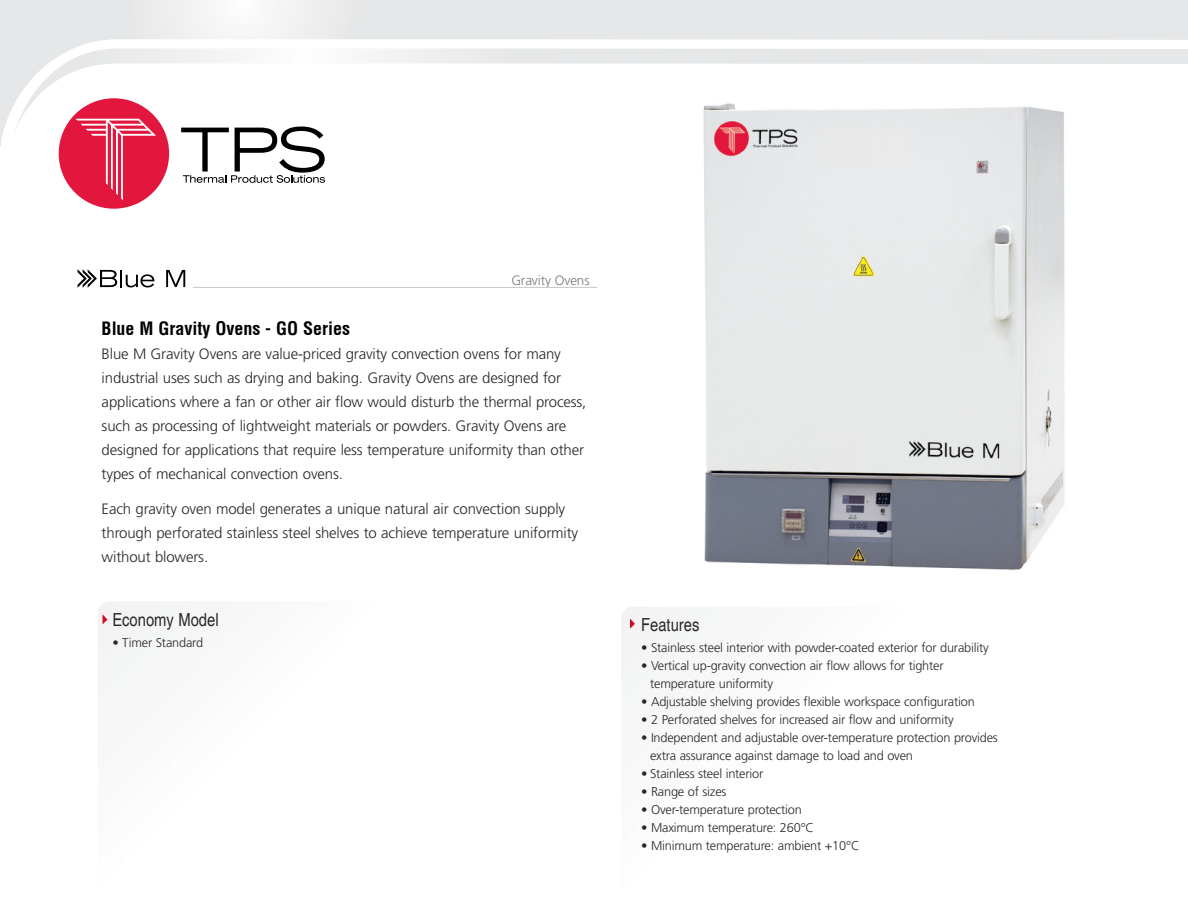
<style>
.page{position:relative;width:1188px;height:918px;background:#fff}
.page>*{position:absolute;margin:0;border:0;box-sizing:border-box;transform-origin:0 0}
.t1{font:700 condensed 18px "Helvetica";color:#000}
.t2{font:condensed 18px "Helvetica";color:#292829}
.t3{font:300 15px/24px "Frutiger";letter-spacing:-.01em;color:#292829}
.t4{font:300 13.5px "Frutiger";letter-spacing:-.01em;color:#77787b}
.t5{font:300 12.75px/18px "Frutiger";letter-spacing:-.015em;color:#292829}
</style>
<div class="page">
<hr style="left:193px;top:287px;width:404px;height:1px;background:#c7c8ca">
<div style="left:98px;top:602px;width:93px;height:92px;background:#f5f6f6"></div>
<div style="left:621px;top:607px;width:92px;height:93px;background:#f5f5f6"></div>
<img style="left:703px;top:146px;width:362px;height:424px">
<svg style="left:1px;top:0;width:1187px;height:146px"></svg>
<svg style="left:14px;top:48px;width:1174px;height:87px"></svg>
<hr style="left:0;top:0;width:1px;height:146px;background:#e6e7e8">
<div style="left:59px;top:98px;width:110px;height:111px;background:#e3173e;border-radius:50%"></div>
<svg style="left:76px;top:119px;width:80px;height:81px"></svg>
<svg style="left:181px;top:127px;width:144px;height:56px"></svg>
<svg style="left:166px;top:270px;width:19px;height:17px"></svg>
<svg style="left:78px;top:269px;width:77px;height:19px"></svg>
<p class="t4" style="left:511px;top:273px;width:80px">Gravity Ovens</p>
<p class="t1" style="left:102px;top:318px;width:250px">Blue M Gravity Ovens - GO Series</p>
<p class="t3" style="left:102px;top:342px;width:486px">Blue M Gravity Ovens are value-priced gravity convection ovens for many industrial uses such as drying and baking. Gravity Ovens are designed for applications where a fan or other air flow would disturb the thermal process, such as processing of lightweight materials or powders. Gravity Ovens are designed for applications that require less temperature uniformity than other types of mechanical convection ovens.</p>
<p class="t3" style="left:102px;top:497px;width:478px">Each gravity oven model generates a unique natural air convection supply through perforated stainless steel shelves to achieve temperature uniformity without blowers.</p>
<p class="t2" style="left:112px;top:609px;width:108px">Economy Model</p>
<p class="t5" style="left:112px;top:633px;width:92px">• Timer Standard</p>
<p class="t2" style="left:641px;top:614px;width:60px">Features</p>
<p class="t5" style="left:641px;top:639px;width:349px">• Stainless steel interior with powder-coated exterior for durability</p>
<p class="t5" style="left:650px;top:657px;width:295px;text-indent:-9px">• Vertical up-gravity convection air flow allows for tighter temperature uniformity</p>
<p class="t5" style="left:641px;top:693px;width:335px">• Adjustable shelving provides flexible workspace configuration</p>
<p class="t5" style="left:641px;top:711px;width:314px">• 2 Perforated shelves for increased air flow and uniformity</p>
<p class="t5" style="left:650px;top:729px;width:349px;text-indent:-9px">• Independent and adjustable over-temperature protection provides extra assurance against damage to load and oven</p>
<p class="t5" style="left:641px;top:765px;width:124px">• Stainless steel interior</p>
<p class="t5" style="left:641px;top:783px;width:87px">• Range of sizes</p>
<p class="t5" style="left:641px;top:801px;width:162px">• Over-temperature protection</p>
<p class="t5" style="left:641px;top:819px;width:174px">• Maximum temperature: 260°C</p>
<p class="t5" style="left:641px;top:837px;width:220px">• Minimum temperature: ambient +10°C</p>
</div>
